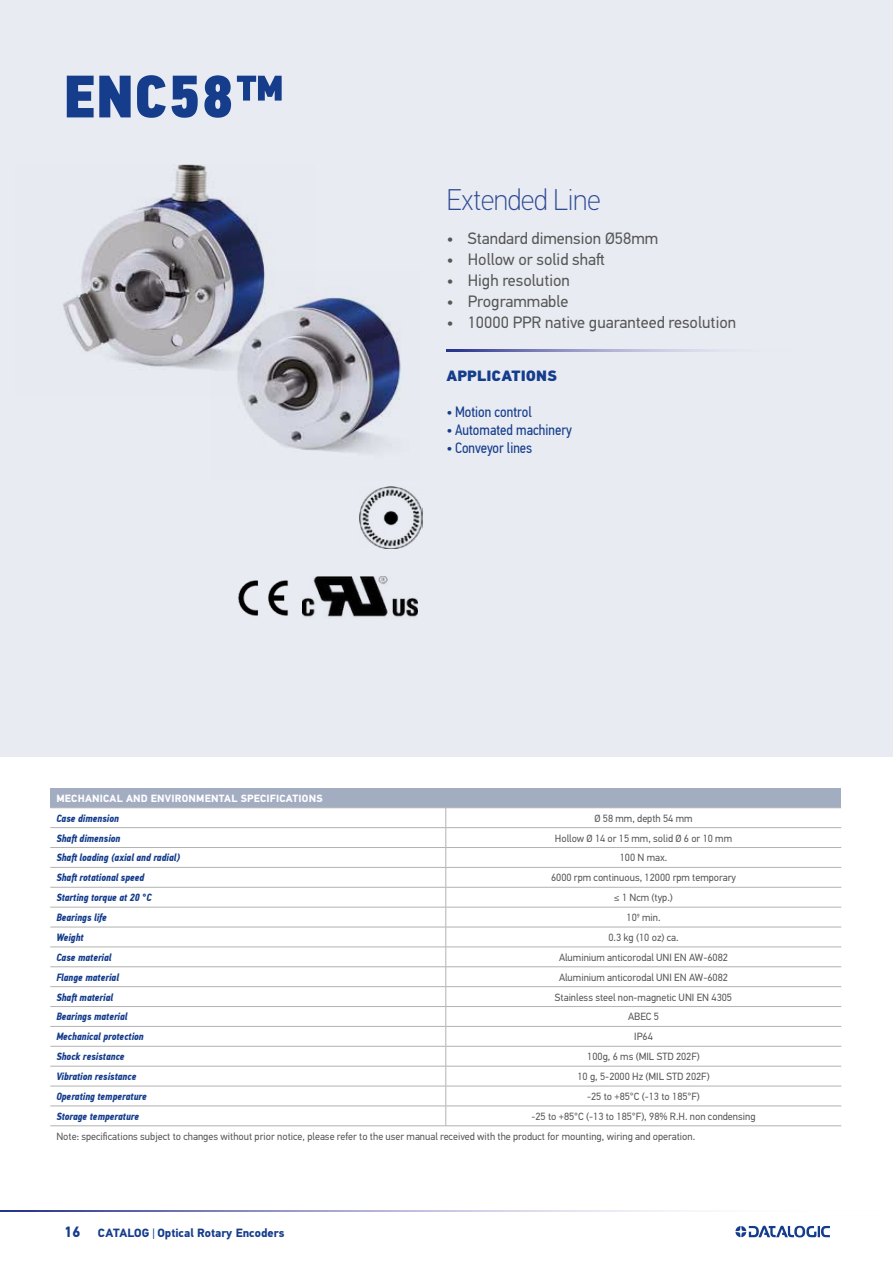
<style>
.page{position:relative;width:893px;height:1263px;background:#fff}
.page>*{position:absolute;margin:0;border:0;box-sizing:border-box;transform-origin:0 0}
.t1{font:60px "PF Din Text Cond Pro X Black";letter-spacing:.01em;color:#153d8c}
.t2{font:100 30px "PF Din Text Pro";letter-spacing:-.015em;color:#304b96;scale:.96 1}
.t3{font:16.5px "PF Din Text Pro";color:#575756}
.t4{font:15px "PF Din Text Cond Pro";color:#153d8c}
.t5{font:900 15px "PF Din Text Pro";color:#153d8c}
.t6{font:700 12px "PF Din Text Pro";color:#153d8c}
.t7{font:10.5px/20px "PF Din Text Pro";color:#575756}
.t8{font:italic 700 10.5px "PF Din Text Cond Pro";color:#153d8c}
.t9{font:700 10.5px "PF Din Text Pro";letter-spacing:.02em;color:#fff}
.s1{font-size:15px}
.s2{font-weight:400}
</style>
<div class="page">
<svg style="left:0;top:1211px;width:685px;height:1px"></svg>
<svg style="left:735px;top:1225px;width:95px;height:12px"></svg>
<div style="left:0;top:0;width:893px;height:757px;background:#e8ebf2"></div>
<div style="left:50px;top:788px;width:791px;height:20px;background:#a3adc2"></div>
<svg style="left:50px;top:808px;width:791px;height:19px"></svg>
<svg style="left:50px;top:828px;width:791px;height:299px"></svg>
<hr style="left:50px;top:807px;width:396px;height:1px;background:#b3b2b2">
<hr style="left:446px;top:807px;width:395px;height:1px;background:#b3b2b2">
<hr style="left:50px;top:827px;width:396px;height:1px;background:#b3b2b2">
<hr style="left:446px;top:827px;width:395px;height:1px;background:#b3b2b2">
<hr style="left:50px;top:847px;width:396px;height:1px;background:#b3b2b2">
<hr style="left:446px;top:847px;width:395px;height:1px;background:#b3b2b2">
<hr style="left:50px;top:867px;width:396px;height:1px;background:#b3b2b2">
<hr style="left:446px;top:867px;width:395px;height:1px;background:#b3b2b2">
<hr style="left:50px;top:887px;width:396px;height:1px;background:#b3b2b2">
<hr style="left:446px;top:887px;width:395px;height:1px;background:#b3b2b2">
<hr style="left:50px;top:907px;width:396px;height:1px;background:#b3b2b2">
<hr style="left:446px;top:907px;width:395px;height:1px;background:#b3b2b2">
<hr style="left:50px;top:927px;width:396px;height:1px;background:#b3b2b2">
<hr style="left:446px;top:927px;width:395px;height:1px;background:#b3b2b2">
<hr style="left:50px;top:947px;width:396px;height:1px;background:#b3b2b2">
<hr style="left:446px;top:947px;width:395px;height:1px;background:#b3b2b2">
<hr style="left:50px;top:966px;width:396px;height:1px;background:#b3b2b2">
<hr style="left:446px;top:966px;width:395px;height:1px;background:#b3b2b2">
<hr style="left:50px;top:986px;width:396px;height:1px;background:#b3b2b2">
<hr style="left:446px;top:986px;width:395px;height:1px;background:#b3b2b2">
<hr style="left:50px;top:1006px;width:396px;height:1px;background:#b3b2b2">
<hr style="left:446px;top:1006px;width:395px;height:1px;background:#b3b2b2">
<hr style="left:50px;top:1026px;width:396px;height:1px;background:#b3b2b2">
<hr style="left:446px;top:1026px;width:395px;height:1px;background:#b3b2b2">
<hr style="left:50px;top:1046px;width:396px;height:1px;background:#b3b2b2">
<hr style="left:446px;top:1046px;width:395px;height:1px;background:#b3b2b2">
<hr style="left:50px;top:1066px;width:396px;height:1px;background:#b3b2b2">
<hr style="left:446px;top:1066px;width:395px;height:1px;background:#b3b2b2">
<hr style="left:50px;top:1086px;width:396px;height:1px;background:#b3b2b2">
<hr style="left:446px;top:1086px;width:395px;height:1px;background:#b3b2b2">
<hr style="left:50px;top:1106px;width:396px;height:1px;background:#b3b2b2">
<hr style="left:446px;top:1106px;width:395px;height:1px;background:#b3b2b2">
<svg style="left:446px;top:808px;width:1px;height:317px"></svg>
<hr style="left:50px;top:1125px;width:396px;height:1px;background:#b3b2b2">
<hr style="left:446px;top:1125px;width:395px;height:1px;background:#b3b2b2">
<img style="left:63px;top:165px;width:202px;height:204px">
<img style="left:211px;top:270px;width:190px;height:182px">
<img style="left:360px;top:487px;width:63px;height:62px">
<img style="left:238px;top:580px;width:51px;height:36px">
<img style="left:303px;top:577px;width:115px;height:40px">
<svg style="left:446px;top:350px;width:267px;height:1px"></svg>
<h1 class="t1" style="left:64px;top:59px;width:223px">ENC58™</h1>
<h2 class="t2" style="left:446px;top:182px;width:162px">Extended Line</h2>
<h3 class="t3" style="left:447px;top:229px;width:213px">• Standard dimension Ø58mm</h3>
<h3 class="t3" style="left:447px;top:250px;width:159px">• Hollow or solid shaft</h3>
<h3 class="t3" style="left:447px;top:271px;width:125px">• High resolution</h3>
<h3 class="t3" style="left:447px;top:292px;width:123px">• Programmable</h3>
<h3 class="t3" style="left:447px;top:313px;width:291px">• 10000 PPR native guaranteed resolution</h3>
<h3 class="t5" style="left:446px;top:366px;width:112px">APPLICATIONS</h3>
<h3 class="t4" style="left:446px;top:403px;width:87px">• Motion control</h3>
<h3 class="t4" style="left:446px;top:421px;width:127px">• Automated machinery</h3>
<h3 class="t4" style="left:446px;top:439px;width:87px">• Conveyor lines</h3>
<p class="t9" style="left:56px;top:792px;width:268px">MECHANICAL AND ENVIRONMENTAL SPECIFICATIONS</p>
<p class="t8" style="left:56px;top:811px;width:64px">Case dimension</p>
<p class="t7" style="left:594px;top:808px;width:100px">Ø 58 mm, depth 54 mm</p>
<p class="t8" style="left:56px;top:831px;width:66px">Shaft dimension</p>
<p class="t7" style="left:555px;top:828px;width:179px">Hollow Ø 14 or 15 mm, solid Ø 6 or 10 mm</p>
<p class="t8" style="left:56px;top:851px;width:125px">Shaft loading (axial and radial)</p>
<p class="t7" style="left:620px;top:848px;width:48px">100 N max.</p>
<p class="t8" style="left:56px;top:871px;width:90px">Shaft rotational speed</p>
<p class="t7" style="left:551px;top:868px;width:186px">6000 rpm continuous, 12000 rpm temporary</p>
<p class="t8" style="left:56px;top:891px;width:97px">Starting torque at 20 °C</p>
<p class="t7" style="left:614px;top:888px;width:60px">≤ 1 Ncm (typ.)</p>
<p class="t8" style="left:56px;top:911px;width:52px">Bearings life</p>
<p class="t7" style="left:626px;top:907px;width:34px">10<sup>9</sup> min.</p>
<p class="t8" style="left:56px;top:931px;width:29px">Weight</p>
<p class="t7" style="left:608px;top:927px;width:70px">0.3 kg (10 oz) ca.</p>
<p class="t8" style="left:56px;top:951px;width:57px">Case material</p>
<p class="t7" style="left:559px;top:947px;width:171px">Aluminium anticorodal UNI EN AW-6082</p>
<p class="t8" style="left:56px;top:970px;width:64px">Flange material</p>
<p class="t7" style="left:559px;top:967px;width:171px">Aluminium anticorodal UNI EN AW-6082</p>
<p class="t8" style="left:56px;top:990px;width:58px">Shaft material</p>
<p class="t7" style="left:555px;top:987px;width:179px">Stainless steel non-magnetic UNI EN 4305</p>
<p class="t8" style="left:56px;top:1010px;width:73px">Bearings material</p>
<p class="t7" style="left:628px;top:1007px;width:32px">ABEC 5</p>
<p class="t8" style="left:56px;top:1030px;width:89px">Mechanical protection</p>
<p class="t7" style="left:634px;top:1027px;width:20px">IP64</p>
<p class="t8" style="left:56px;top:1050px;width:70px">Shock resistance</p>
<p class="t7" style="left:587px;top:1047px;width:114px">100g, 6 ms (MIL STD 202F)</p>
<p class="t8" style="left:56px;top:1070px;width:82px">Vibration resistance</p>
<p class="t7" style="left:577px;top:1066px;width:134px">10 g, 5-2000 Hz (MIL STD 202F)</p>
<p class="t8" style="left:56px;top:1090px;width:92px">Operating temperature</p>
<p class="t7" style="left:587px;top:1086px;width:114px">-25 to +85°C (-13 to 185°F)</p>
<p class="t8" style="left:56px;top:1110px;width:85px">Storage temperature</p>
<p class="t7" style="left:56px;top:1106px;width:701px;text-indent:475px">-25 to +85°C (-13 to 185°F), 98% R.H. non condensing<br>Note: specifications subject to changes without prior notice, please refer to the user manual received with the product for mounting, wiring and operation.</p>
<p class="t6" style="left:64px;top:1226px;width:222px"><span class="s1">16</span> CATALOG <span class="s2">|</span> Optical Rotary Encoders</p>
</div>
